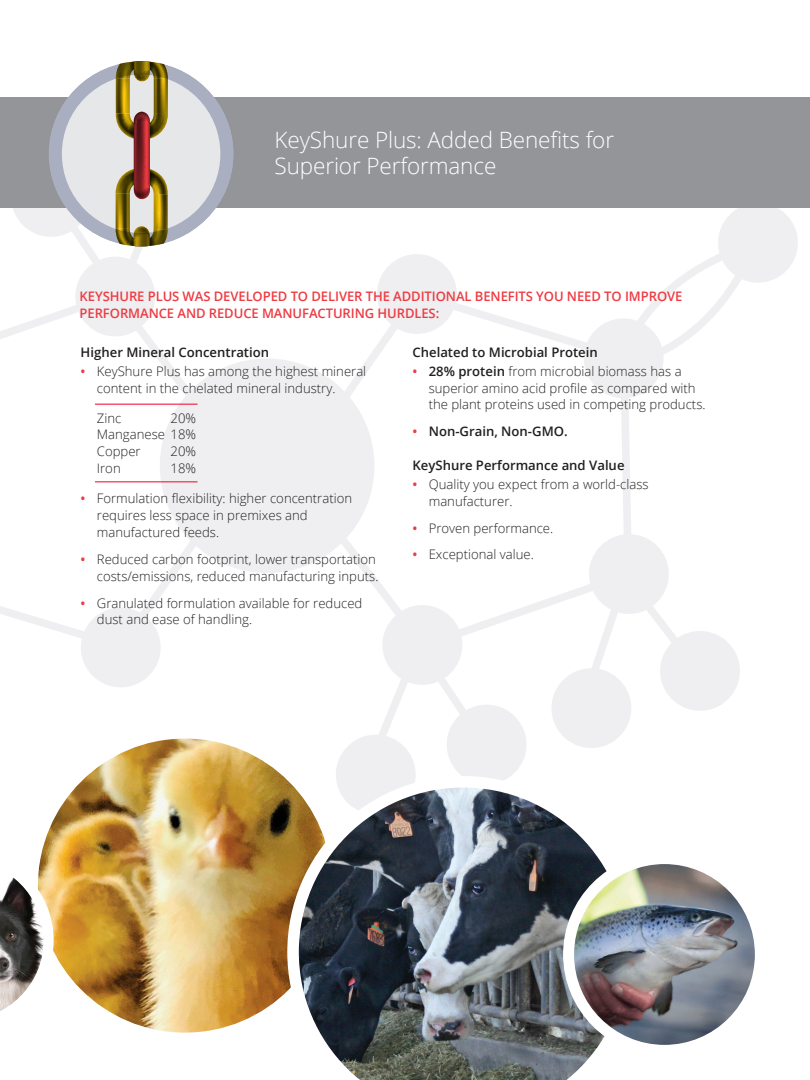
<style>
.page{position:relative;width:810px;height:1080px;background:#fff}
.page>*{position:absolute;margin:0;border:0;box-sizing:border-box;transform-origin:0 0}
.t1{font:300 22.5px/26.2px "Open Sans";letter-spacing:-.005em;color:#fff}
.t2{font:300 13.12px/16.9px "Open Sans";color:#231f20}
.t3{font:600 13.12px/16.9px "Open Sans";letter-spacing:-.005em;color:#ee3a41}
.t4{font:600 13.12px "Open Sans";color:#231f20}
.s1{font-weight:600;color:#ee3a41}
.s2{font-weight:600}
.s3{color:#ee3a41}
</style>
<div class="page">
<svg style="left:0;top:312px;width:231px;height:342px"></svg>
<div style="left:81px;top:607px;width:80px;height:80px;background:#ececee;border-radius:50%"></div>
<div style="left:75px;top:256px;width:80px;height:81px;background:#ececee;border-radius:50%"></div>
<div style="left:11px;top:157px;width:80px;height:80px;background:#ececee;border-radius:50%"></div>
<svg style="left:341px;top:303px;width:290px;height:327px"></svg>
<div style="left:377px;top:254px;width:80px;height:80px;background:#ececee;border-radius:50%"></div>
<svg style="left:378px;top:630px;width:100px;height:110px"></svg>
<svg style="left:622px;top:254px;width:119px;height:100px"></svg>
<div style="left:589px;top:534px;width:80px;height:80px;background:#ececee;border-radius:50%"></div>
<div style="left:382px;top:605px;width:80px;height:80px;background:#ececee;border-radius:50%"></div>
<div style="left:336px;top:735px;width:80px;height:80px;background:#ececee;border-radius:50%"></div>
<div style="left:447px;top:704px;width:80px;height:81px;background:#ececee;border-radius:50%"></div>
<div style="left:718px;top:203px;width:80px;height:80px;background:#ececee;border-radius:50%"></div>
<svg style="left:550px;top:561px;width:190px;height:187px"></svg>
<div style="left:584px;top:318px;width:80px;height:80px;background:#ececee;border-radius:50%"></div>
<div style="left:160px;top:358px;width:215px;height:215px;background:#ececee;border-radius:50%"></div>
<img style="left:42px;top:740px;width:295px;height:291px">
<div style="left:0;top:97px;width:810px;height:111px;background:#939598"></div>
<img style="left:287px;top:776px;width:320px;height:304px">
<img style="left:569px;top:859px;width:191px;height:191px;border-radius:96px">
<div style="left:563px;top:853px;width:203px;height:203px;border:11px solid #fff;border-radius:50%"></div>
<svg style="left:0;top:850px;width:54px;height:180px"></svg>
<hr style="left:95px;top:404px;width:103px;height:1px;background:#ef0027">
<hr style="left:95px;top:482px;width:103px;height:1px;background:#ef0027">
<svg style="left:49px;top:61px;width:185px;height:251px"></svg>
<p class="t1" style="left:275px;top:126px;width:341px">KeyShure Plus: Added Benefits for<br>Superior Performance</p>
<p class="t3" style="left:80px;top:288px;width:604px">KEYSHURE PLUS WAS DEVELOPED TO DELIVER THE ADDITIONAL BENEFITS YOU NEED TO IMPROVE<br>PERFORMANCE AND REDUCE MANUFACTURING HURDLES:</p>
<p class="t4" style="left:81px;top:343px;width:190px">Higher Mineral Concentration</p>
<p class="t2" style="left:97px;top:362px;width:271px;text-indent:-16px"><span class="s1">•</span> KeyShure Plus has among the highest mineral content in the chelated mineral industry.</p>
<p class="t2" style="left:97px;top:409px;width:26px">Zinc</p>
<p class="t2" style="left:171px;top:409px;width:27px">20%</p>
<p class="t2" style="left:97px;top:426px;width:101px">Manganese 18%</p>
<p class="t2" style="left:97px;top:443px;width:45px">Copper</p>
<p class="t2" style="left:171px;top:443px;width:27px">20%</p>
<p class="t2" style="left:97px;top:460px;width:25px">Iron</p>
<p class="t2" style="left:171px;top:460px;width:27px">18%</p>
<p class="t2" style="left:97px;top:490px;width:257px;text-indent:-16px"><span class="s1">•</span> Formulation flexibility: higher concentration requires less space in premixes and manufactured feeds.</p>
<p class="t2" style="left:81px;top:550px;width:299px;text-align:right"><span class="s1">•</span> Reduced carbon footprint, lower transportation costs/emissions, reduced manufacturing inputs.</p>
<p class="t2" style="left:97px;top:594px;width:267px;text-indent:-16px"><span class="s1">•</span> Granulated formulation available for reduced dust and ease of handling.</p>
<p class="t4" style="left:412px;top:343px;width:187px">Chelated to Microbial Protein</p>
<p class="t2" style="left:429px;top:362px;width:278px;text-indent:-16px"><span class="s1">•</span> <span class="s2">28% protein</span> from microbial biomass has a superior amino acid profile as compared with the plant proteins used in competing products.</p>
<p class="t4" style="left:412px;top:423px;width:157px"><span class="s3">•</span> Non-Grain, Non-GMO.</p>
<p class="t4" style="left:412px;top:456px;width:214px">KeyShure Performance and Value</p>
<p class="t2" style="left:429px;top:475px;width:221px;text-indent:-16px"><span class="s1">•</span> Quality you expect from a world-class manufacturer.</p>
<p class="t2" style="left:412px;top:519px;width:142px"><span class="s1">•</span> Proven performance.</p>
<p class="t2" style="left:412px;top:546px;width:123px"><span class="s1">•</span> Exceptional value.</p>
</div>
